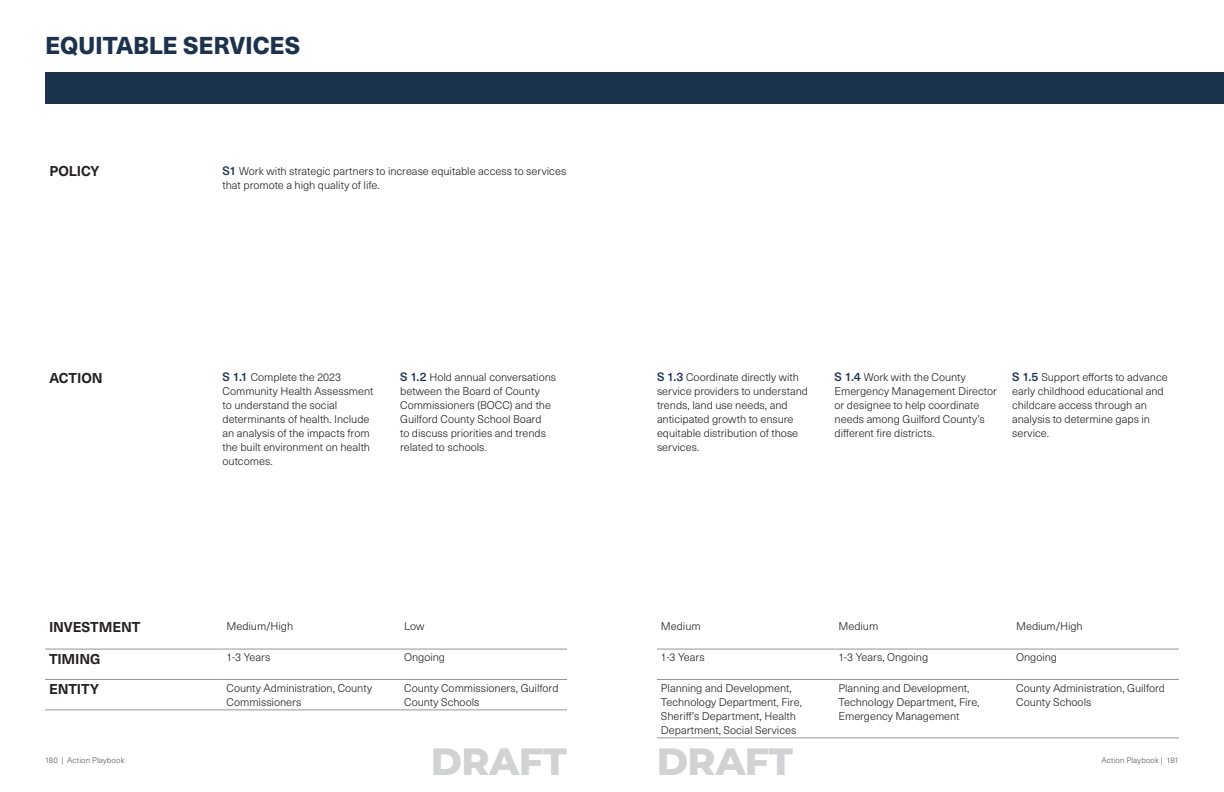
<style>
.page{position:relative;width:1224px;height:792px;background:#fff}
.page>*{position:absolute;margin:0;border:0;box-sizing:border-box;transform-origin:0 0}
.t1{font:800 38px "Montserrat";letter-spacing:-.015em;color:#d1d2d4}
.t2{font:800 24px "Neue Haas Unica W1 G";letter-spacing:-.01em;color:#1c334d}
.t3{font:700 14px "Neue Haas Unica W1 G";letter-spacing:-.01em;color:#231f20}
.t4{font:300 11px/14px "Neue Haas Unica W1 G";letter-spacing:-.005em;color:#231f20}
.t5{font:300 8px "Neue Haas Unica W1 G";letter-spacing:.01em;color:#57585a}
.s1{font-weight:500;font-size:12px;color:#1c334d}
</style>
<div class="page">
<hr style="left:657px;top:738px;width:178px;height:1px;background:#939598">
<hr style="left:835px;top:738px;width:177px;height:1px;background:#939598">
<hr style="left:1012px;top:738px;width:167px;height:1px;background:#939598">
<hr style="left:657px;top:679px;width:178px;height:1px;background:#939598">
<hr style="left:835px;top:679px;width:177px;height:1px;background:#939598">
<hr style="left:1012px;top:679px;width:167px;height:1px;background:#939598">
<hr style="left:657px;top:649px;width:178px;height:1px;background:#939598">
<hr style="left:835px;top:649px;width:177px;height:1px;background:#939598">
<hr style="left:1012px;top:649px;width:167px;height:1px;background:#939598">
<hr style="left:45px;top:710px;width:178px;height:1px;background:#939598">
<hr style="left:223px;top:710px;width:177px;height:1px;background:#939598">
<hr style="left:400px;top:710px;width:167px;height:1px;background:#939598">
<hr style="left:45px;top:679px;width:178px;height:1px;background:#939598">
<hr style="left:223px;top:679px;width:177px;height:1px;background:#939598">
<hr style="left:400px;top:679px;width:167px;height:1px;background:#939598">
<hr style="left:45px;top:649px;width:178px;height:1px;background:#939598">
<hr style="left:223px;top:649px;width:177px;height:1px;background:#939598">
<hr style="left:400px;top:649px;width:167px;height:1px;background:#939598">
<div style="left:45px;top:72px;width:1179px;height:32px;background:#1c334d"></div>
<p class="t2" style="left:45px;top:27px;width:257px">EQUITABLE SERVICES</p>
<p class="t3" style="left:50px;top:161px;width:51px">POLICY</p>
<p class="t4" style="left:223px;top:163px;width:345px"><span class="s1">S1</span> Work with strategic partners to increase equitable access to services that promote a high quality of life.</p>
<p class="t3" style="left:50px;top:367px;width:55px">ACTION</p>
<p class="t4" style="left:223px;top:370px;width:120px"><span class="s1">S 1.1</span> Complete the 2023</p>
<p class="t4" style="left:400px;top:370px;width:157px"><span class="s1">S 1.2</span> Hold annual conversations</p>
<p class="t4" style="left:223px;top:384px;width:152px">Community Health Assessment</p>
<p class="t4" style="left:400px;top:384px;width:141px">between the Board of County</p>
<p class="t4" style="left:223px;top:398px;width:116px">to understand the social</p>
<p class="t4" style="left:400px;top:398px;width:152px">Commissioners (BOCC) and the</p>
<p class="t4" style="left:223px;top:412px;width:148px">determinants of health. Include</p>
<p class="t4" style="left:400px;top:412px;width:143px">Guilford County School Board</p>
<p class="t4" style="left:223px;top:426px;width:149px">an analysis of the impacts from</p>
<p class="t4" style="left:400px;top:426px;width:147px">to discuss priorities and trends</p>
<p class="t4" style="left:223px;top:440px;width:149px">the built environment on health</p>
<p class="t4" style="left:400px;top:440px;width:88px">related to schools.</p>
<p class="t4" style="left:223px;top:454px;width:52px">outcomes.</p>
<p class="t3" style="left:49px;top:616px;width:93px">INVESTMENT</p>
<p class="t4" style="left:227px;top:618px;width:68px">Medium/High</p>
<p class="t4" style="left:404px;top:618px;width:22px">Low</p>
<p class="t3" style="left:49px;top:648px;width:53px">TIMING</p>
<p class="t4" style="left:227px;top:650px;width:45px">1-3 Years</p>
<p class="t4" style="left:404px;top:650px;width:43px">Ongoing</p>
<p class="t3" style="left:49px;top:679px;width:52px">ENTITY</p>
<p class="t4" style="left:227px;top:680px;width:147px">County Administration, County</p>
<p class="t4" style="left:404px;top:680px;width:156px">County Commissioners, Guilford</p>
<p class="t4" style="left:227px;top:694px;width:76px">Commissioners</p>
<p class="t4" style="left:404px;top:694px;width:77px">County Schools</p>
<p class="t4" style="left:657px;top:370px;width:153px"><span class="s1">S 1.3</span> Coordinate directly with service providers to understand trends, land use needs, and anticipated growth to ensure equitable distribution of those services.</p>
<p class="t4" style="left:835px;top:370px;width:164px"><span class="s1">S 1.4</span> Work with the County<br>Emergency Management Director or designee to help coordinate needs among Guilford County’s diferent fre districts.</p>
<p class="t4" style="left:1012px;top:370px;width:157px"><span class="s1">S 1.5</span> Support eforts to advance early childhood educational and childcare access through an analysis to determine gaps in service.</p>
<p class="t4" style="left:661px;top:618px;width:41px">Medium</p>
<p class="t4" style="left:839px;top:618px;width:41px">Medium</p>
<p class="t4" style="left:1016px;top:618px;width:68px">Medium/High</p>
<p class="t4" style="left:661px;top:650px;width:45px">1-3 Years</p>
<p class="t4" style="left:839px;top:650px;width:91px">1-3 Years, Ongoing</p>
<p class="t4" style="left:1016px;top:650px;width:43px">Ongoing</p>
<p class="t4" style="left:661px;top:680px;width:142px">Planning and Development,<br>Technology Department, Fire,<br>Sherif’s Department, Health<br>Department, Social Services</p>
<p class="t4" style="left:839px;top:680px;width:142px">Planning and Development,<br>Technology Department, Fire,<br>Emergency Management</p>
<p class="t4" style="left:1016px;top:680px;width:150px">County Administration, Guilford<br>County Schools</p>
<p class="t5" style="left:45px;top:754px;width:81px">180 | Action Playbook</p>
<h1 class="t1" style="left:431px;top:734px;width:138px">DRAFT</h1>
<h1 class="t1" style="left:657px;top:734px;width:138px">DRAFT</h1>
<p class="t5" style="left:1102px;top:754px;width:79px">Action Playbook | 181</p>
</div>
